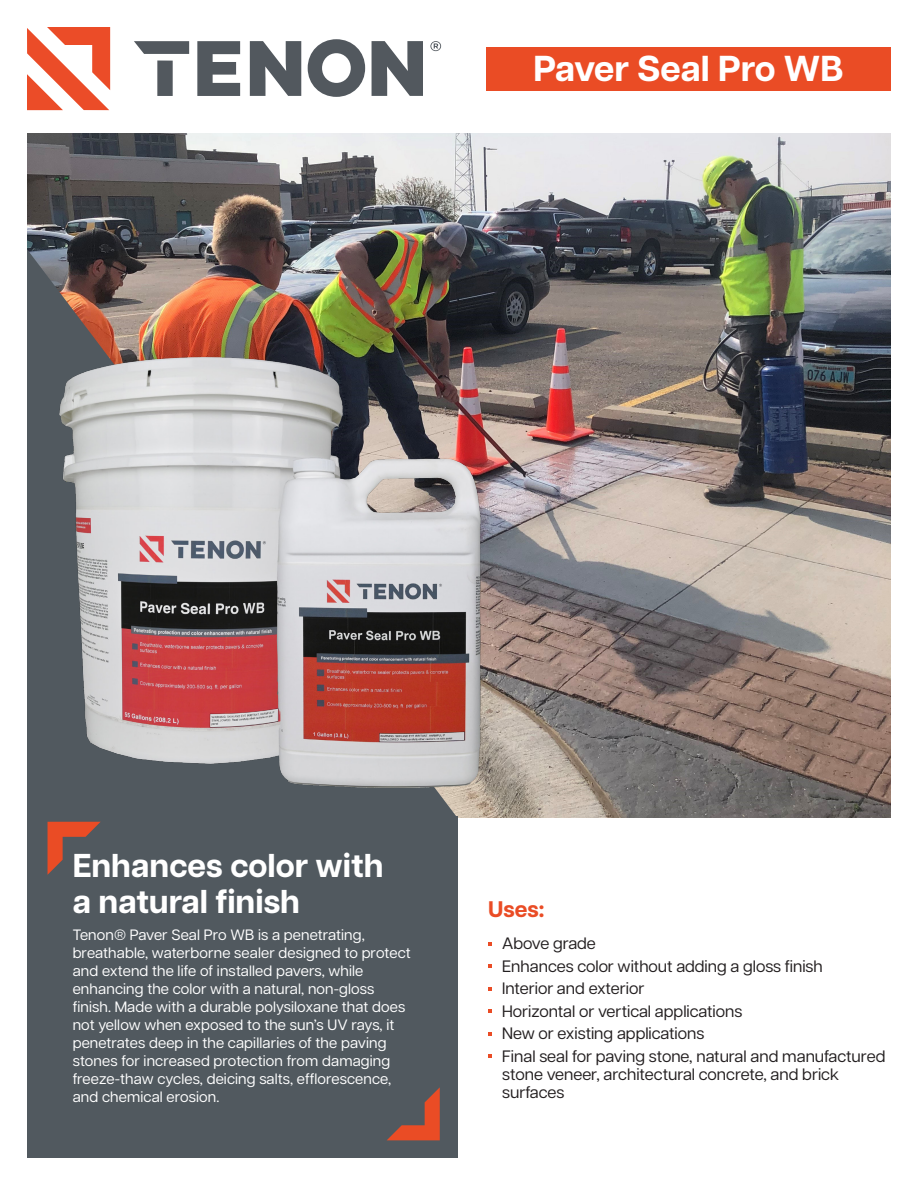
<style>
.page{position:relative;width:918px;height:1188px;background:#fff}
.page>*{position:absolute;margin:0;border:0;box-sizing:border-box;transform-origin:0 0}
.t1{font:700 36px "Articulat CF";color:#fff}
.t2{font:700 33px/36px "Articulat CF";color:#fff}
.t3{font:700 22.5px "Articulat CF";color:#ea4c25}
.t4{font:16.5px/18px "Articulat CF";color:#231f20}
.Product_Description{font:15px/18px "Articulat CF";letter-spacing:.01em;color:#fff}
</style>
<div class="page">
<svg style="left:430px;top:41px;width:11px;height:10px"></svg>
<svg style="left:134px;top:41px;width:55px;height:55px"></svg>
<svg style="left:197px;top:41px;width:43px;height:55px"></svg>
<svg style="left:250px;top:41px;width:51px;height:55px"></svg>
<svg style="left:372px;top:41px;width:51px;height:55px"></svg>
<svg style="left:308px;top:39px;width:57px;height:58px"></svg>
<svg style="left:27px;top:27px;width:83px;height:83px"></svg>
<div style="left:486px;top:47px;width:405px;height:44px;background:#ea4c25"></div>
<img style="left:27px;top:134px;width:864px;height:684px">
<img style="left:27px;top:249px;width:431px;height:67px">
<img style="left:27px;top:316px;width:501px;height:502px">
<div style="left:27px;top:816px;width:431px;height:342px;background:#51595f"></div>
<svg style="left:387px;top:1087px;width:53px;height:53px"></svg>
<svg style="left:48px;top:822px;width:53px;height:52px"></svg>
<svg style="left:488px;top:942px;width:4px;height:4px"></svg>
<svg style="left:488px;top:965px;width:4px;height:3px"></svg>
<svg style="left:488px;top:987px;width:4px;height:3px"></svg>
<svg style="left:488px;top:1009px;width:4px;height:3px"></svg>
<svg style="left:488px;top:1054px;width:4px;height:4px"></svg>
<svg style="left:488px;top:1032px;width:4px;height:3px"></svg>
<p class="t1" style="left:534px;top:42px;width:311px">Paver Seal Pro WB</p>
<p class="t2" style="left:73px;top:847px;width:312px">Enhances color with a natural finish</p>
<p class="Product_Description" style="left:73px;top:924px;width:340px">Tenon® Paver Seal Pro WB is a penetrating, breathable, waterborne sealer designed to protect and extend the life of installed pavers, while enhancing the color with a natural, non-gloss finish. Made with a durable polysiloxane that does not yellow when exposed to the sun’s UV rays, it penetrates deep in the capillaries of the paving stones for increased protection from damaging freeze-thaw cycles, deicing salts, efflorescence, and chemical erosion.</p>
<p class="t3" style="left:488px;top:893px;width:58px">Uses:</p>
<p class="t4" style="left:502px;top:933px;width:95px">Above grade</p>
<p class="t4" style="left:502px;top:956px;width:322px">Enhances color without adding a gloss finish</p>
<p class="t4" style="left:502px;top:978px;width:144px">Interior and exterior</p>
<p class="t4" style="left:502px;top:1001px;width:242px">Horizontal or vertical applications</p>
<p class="t4" style="left:502px;top:1023px;width:204px">New or existing applications</p>
<p class="t4" style="left:502px;top:1046px;width:385px">Final seal for paving stone, natural and manufactured stone veneer, architectural concrete, and brick surfaces</p>
</div>
